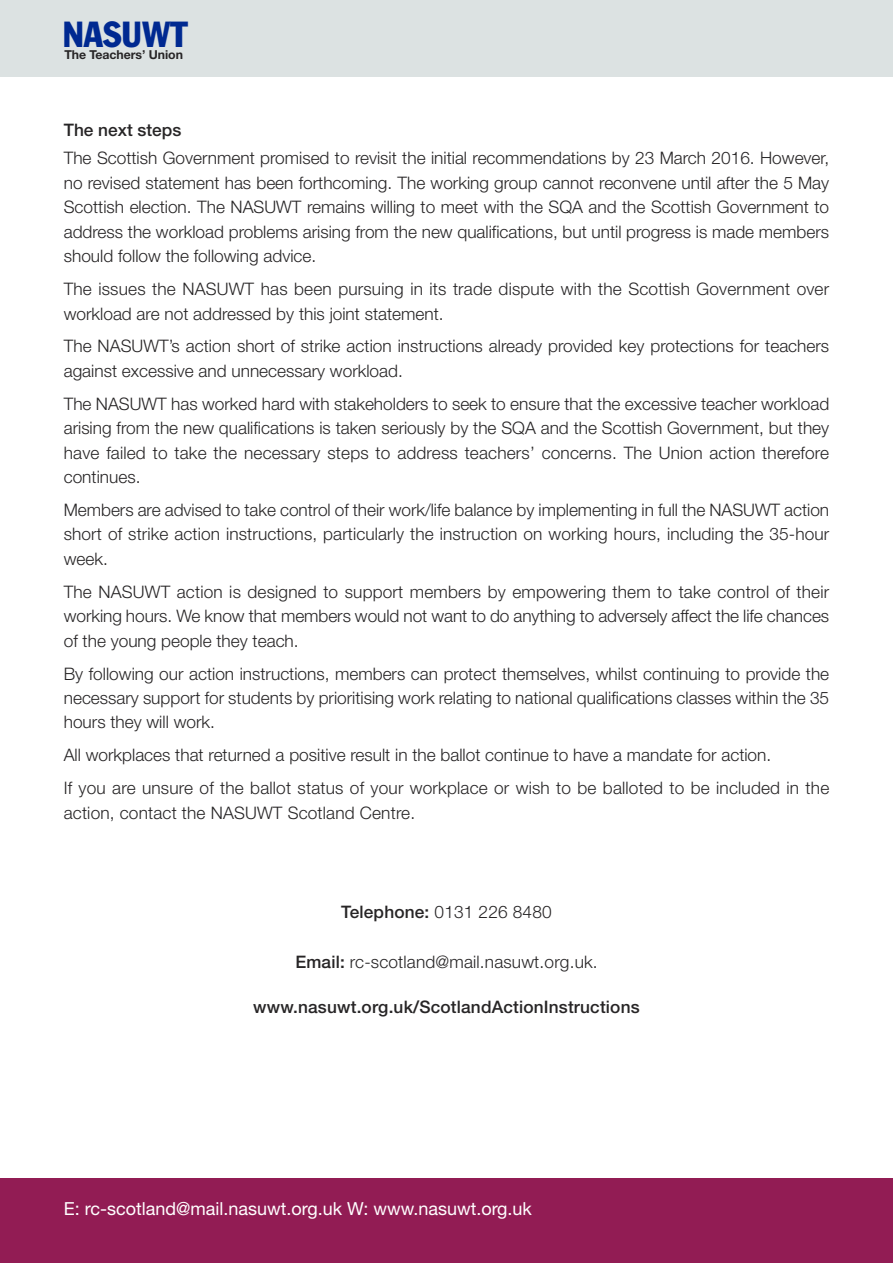
<style>
.page{position:relative;width:893px;height:1263px;background:#fff}
.page>*{position:absolute;margin:0;border:0;box-sizing:border-box;transform-origin:0 0}
.t1{font:condensed 35.7px "Franklin Gothic";color:#002991}
.t2{font:18px "Helvetica Neue";color:#fff}
.t3{font:300 17.25px/24.5px "Helvetica Neue";color:#272526;text-align:justify}
.t4{font:500 17.25px "Helvetica Neue";letter-spacing:.01em;color:#272526}
.t5{font:700 12.3px "Helvetica Neue";letter-spacing:-.005em;color:#272526}
.s1{font-weight:500}
</style>
<div class="page">
<div style="left:0;top:0;width:893px;height:77px;background:#dce2e2"></div>
<div style="left:0;top:1178px;width:893px;height:85px;background:#921c54"></div>
<p class="t1" style="left:63px;top:22px;width:126px">NASUWT</p>
<p class="t5" style="left:64px;top:48px;width:120px">The Teachers’ Union</p>
<p class="t4" style="left:64px;top:123px;width:119px">The next steps</p>
<p class="t3" style="left:64px;top:148px;width:767px">The Scottish Government promised to revisit the initial recommendations by 23 March 2016. However, no revised statement has been forthcoming. The working group cannot reconvene until after the 5 May Scottish election. The NASUWT remains willing to meet with the SQA and the Scottish Government to address the workload problems arising from the new qualifications, but until progress is made members should follow the following advice.</p>
<p class="t3" style="left:64px;top:278px;width:767px">The issues the NASUWT has been pursuing in its trade dispute with the Scottish Government over workload are not addressed by this joint statement.</p>
<p class="t3" style="left:64px;top:336px;width:767px">The NASUWT’s action short of strike action instructions already provided key protections for teachers against excessive and unnecessary workload.</p>
<p class="t3" style="left:64px;top:393px;width:767px">The NASUWT has worked hard with stakeholders to seek to ensure that the excessive teacher workload arising from the new qualifications is taken seriously by the SQA and the Scottish Government, but they have failed to take the necessary steps to address teachers’ concerns. The Union action therefore continues.</p>
<p class="t3" style="left:64px;top:499px;width:767px">Members are advised to take control of their work/life balance by implementing in full the NASUWT action short of strike action instructions, particularly the instruction on working hours, including the 35-hour week.</p>
<p class="t3" style="left:64px;top:581px;width:767px">The NASUWT action is designed to support members by empowering them to take control of their working hours. We know that members would not want to do anything to adversely affect the life chances of the young people they teach.</p>
<p class="t3" style="left:64px;top:663px;width:767px">By following our action instructions, members can protect themselves, whilst continuing to provide the necessary support for students by prioritising work relating to national qualifications classes within the 35 hours they will work.</p>
<p class="t3" style="left:64px;top:745px;width:709px">All workplaces that returned a positive result in the ballot continue to have a mandate for action.</p>
<p class="t3" style="left:64px;top:778px;width:767px">If you are unsure of the ballot status of your workplace or wish to be balloted to be included in the action, contact the NASUWT Scotland Centre.</p>
<p class="t3" style="left:341px;top:901px;width:212px"><span class="s1">Telephone:</span> 0131 226 8480</p>
<p class="t3" style="left:295px;top:951px;width:304px"><span class="s1">Email:</span> rc-scotland@mail.nasuwt.org.uk.</p>
<p class="t4" style="left:253px;top:1001px;width:388px">www.nasuwt.org.uk/ScotlandActionInstructions</p>
<p class="t2" style="left:64px;top:1202px;width:470px">E: rc-scotland@mail.nasuwt.org.uk W: www.nasuwt.org.uk</p>
</div>
